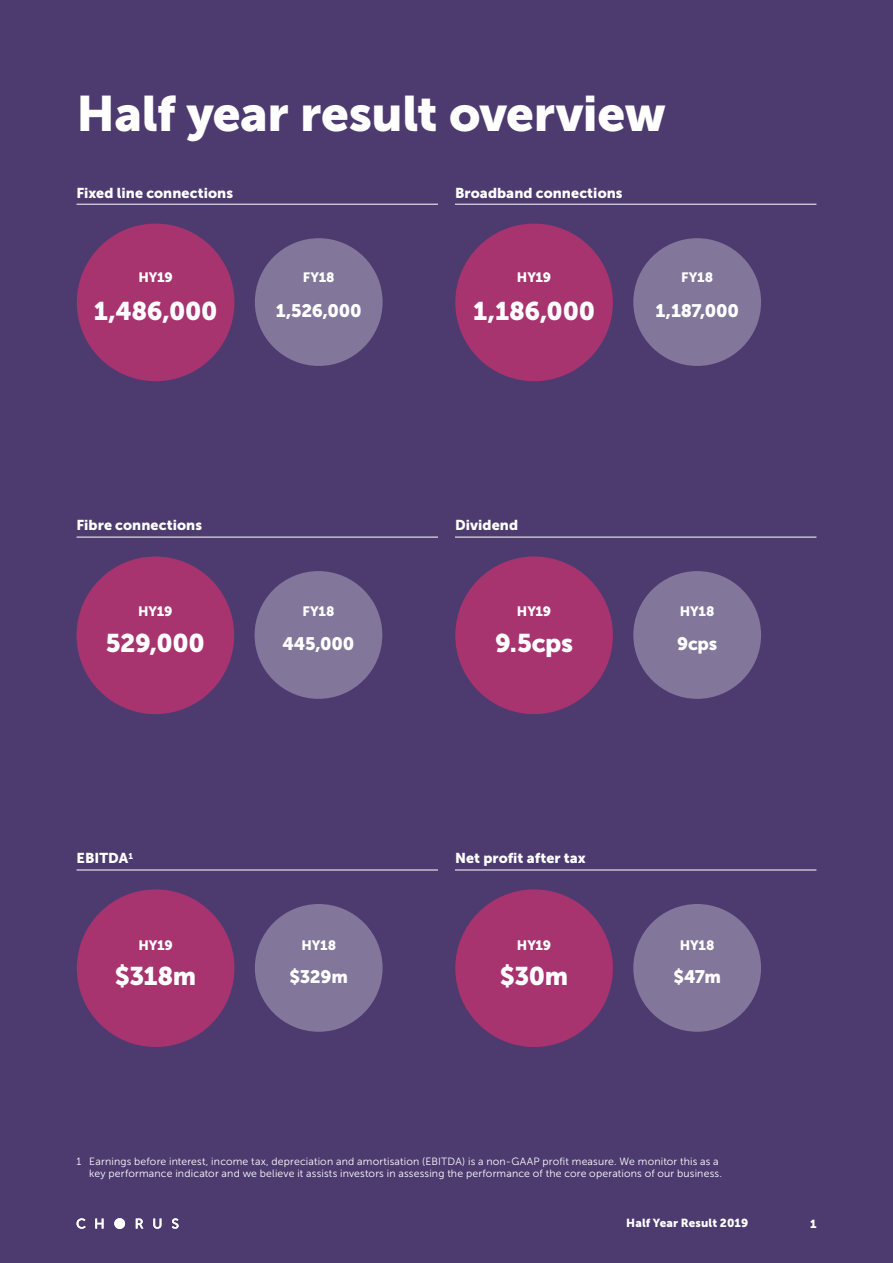
<style>
.page{position:relative;width:893px;height:1263px;background:#4d3b70}
.page>*{position:absolute;margin:0;border:0;box-sizing:border-box;transform-origin:0 0}
.Section_Heading{font:49.5px "Museo Sans 900";letter-spacing:-.01em;color:#fff}
.t1{font:25.5px "Museo Sans 900";letter-spacing:-.015em;color:#fff}
.t2{font:18px "Museo Sans 900";letter-spacing:-.015em;color:#fff}
.t3{font:14.25px "Museo Sans 900";letter-spacing:.005em;color:#fff}
.t4{font:13.5px "Museo Sans 900";letter-spacing:-.005em;color:#fff}
.t5{font:11.7px "Museo Sans 900";letter-spacing:.01em;color:#fff}
.Footnotes{font:10.5px/12px "Museo Sans 300";letter-spacing:.015em;color:#fff}
</style>
<div class="page">
<svg style="left:77px;top:1218px;width:102px;height:11px"></svg>
<hr style="left:77px;top:537px;width:361px;height:1px;background:#fff">
<hr style="left:455px;top:537px;width:361px;height:1px;background:#fff">
<div style="left:77px;top:556px;width:157px;height:158px;background:#a7336f;border-radius:50%"></div>
<div style="left:455px;top:556px;width:158px;height:158px;background:#a7336f;border-radius:50%"></div>
<div style="left:255px;top:571px;width:127px;height:128px;background:#82769b;border-radius:50%"></div>
<div style="left:633px;top:571px;width:128px;height:128px;background:#82769b;border-radius:50%"></div>
<hr style="left:77px;top:204px;width:361px;height:1px;background:#fff">
<hr style="left:455px;top:204px;width:361px;height:1px;background:#fff">
<div style="left:455px;top:224px;width:158px;height:157px;background:#a7336f;border-radius:50%"></div>
<div style="left:77px;top:224px;width:157px;height:157px;background:#a7336f;border-radius:50%"></div>
<div style="left:633px;top:238px;width:128px;height:128px;background:#82769b;border-radius:50%"></div>
<div style="left:255px;top:238px;width:128px;height:128px;background:#82769b;border-radius:50%"></div>
<hr style="left:77px;top:870px;width:361px;height:1px;background:#fff">
<hr style="left:455px;top:870px;width:361px;height:1px;background:#fff">
<div style="left:77px;top:889px;width:157px;height:158px;background:#a7336f;border-radius:50%"></div>
<div style="left:455px;top:889px;width:158px;height:158px;background:#a7336f;border-radius:50%"></div>
<div style="left:255px;top:904px;width:128px;height:128px;background:#82769b;border-radius:50%"></div>
<div style="left:633px;top:904px;width:128px;height:128px;background:#82769b;border-radius:50%"></div>
<p class="Section_Heading" style="left:77px;top:85px;width:591px">Half year result overview</p>
<p class="t3" style="left:77px;top:184px;width:158px">Fixed line connections</p>
<p class="t3" style="left:455px;top:184px;width:169px">Broadband connections</p>
<p class="t4" style="left:138px;top:270px;width:36px">HY19</p>
<p class="t4" style="left:517px;top:270px;width:36px">HY19</p>
<p class="t1" style="left:94px;top:296px;width:125px">1,486,000</p>
<p class="t2" style="left:655px;top:300px;width:85px">1,187,000</p>
<p class="t4" style="left:303px;top:270px;width:33px">FY18</p>
<p class="t4" style="left:681px;top:270px;width:33px">FY18</p>
<p class="t2" style="left:276px;top:300px;width:88px">1,526,000</p>
<p class="t1" style="left:473px;top:296px;width:123px">1,186,000</p>
<p class="t3" style="left:77px;top:517px;width:127px">Fibre connections</p>
<p class="t3" style="left:455px;top:517px;width:65px">Dividend</p>
<p class="t4" style="left:138px;top:604px;width:36px">HY19</p>
<p class="t4" style="left:302px;top:604px;width:33px">FY18</p>
<p class="t4" style="left:517px;top:604px;width:36px">HY19</p>
<p class="t4" style="left:680px;top:604px;width:36px">HY18</p>
<p class="t1" style="left:106px;top:629px;width:100px">529,000</p>
<p class="t2" style="left:282px;top:633px;width:73px">445,000</p>
<p class="t1" style="left:495px;top:629px;width:80px">9.5cps</p>
<p class="t2" style="left:677px;top:633px;width:42px">9cps</p>
<p class="t3" style="left:77px;top:850px;width:58px">EBITDA<sup>1</sup></p>
<p class="t3" style="left:455px;top:850px;width:132px">Net profit after tax</p>
<p class="t4" style="left:138px;top:937px;width:36px">HY19</p>
<p class="t4" style="left:300px;top:937px;width:36px">HY18</p>
<p class="t1" style="left:115px;top:962px;width:83px">$318m</p>
<p class="t4" style="left:301px;top:937px;width:36px">HY18</p>
<p class="t4" style="left:680px;top:937px;width:36px">HY18</p>
<p class="t2" style="left:673px;top:966px;width:49px">$47m</p>
<p class="t4" style="left:517px;top:937px;width:36px">HY19</p>
<p class="t2" style="left:290px;top:966px;width:60px">$329m</p>
<p class="t1" style="left:500px;top:962px;width:70px">$30m</p>
<p class="Footnotes" style="left:89px;top:1155px;width:634px;text-indent:-13px">1 Earnings before interest, income tax, depreciation and amortisation (EBITDA) is a non-GAAP profit measure. We monitor this as a key performance indicator and we believe it assists investors in assessing the performance of the core operations of our business.</p>
<p class="t5" style="left:626px;top:1216px;width:124px">Half Year Result 2019</p>
<p class="t5" style="left:810px;top:1217px;width:8px">1</p>
</div>
